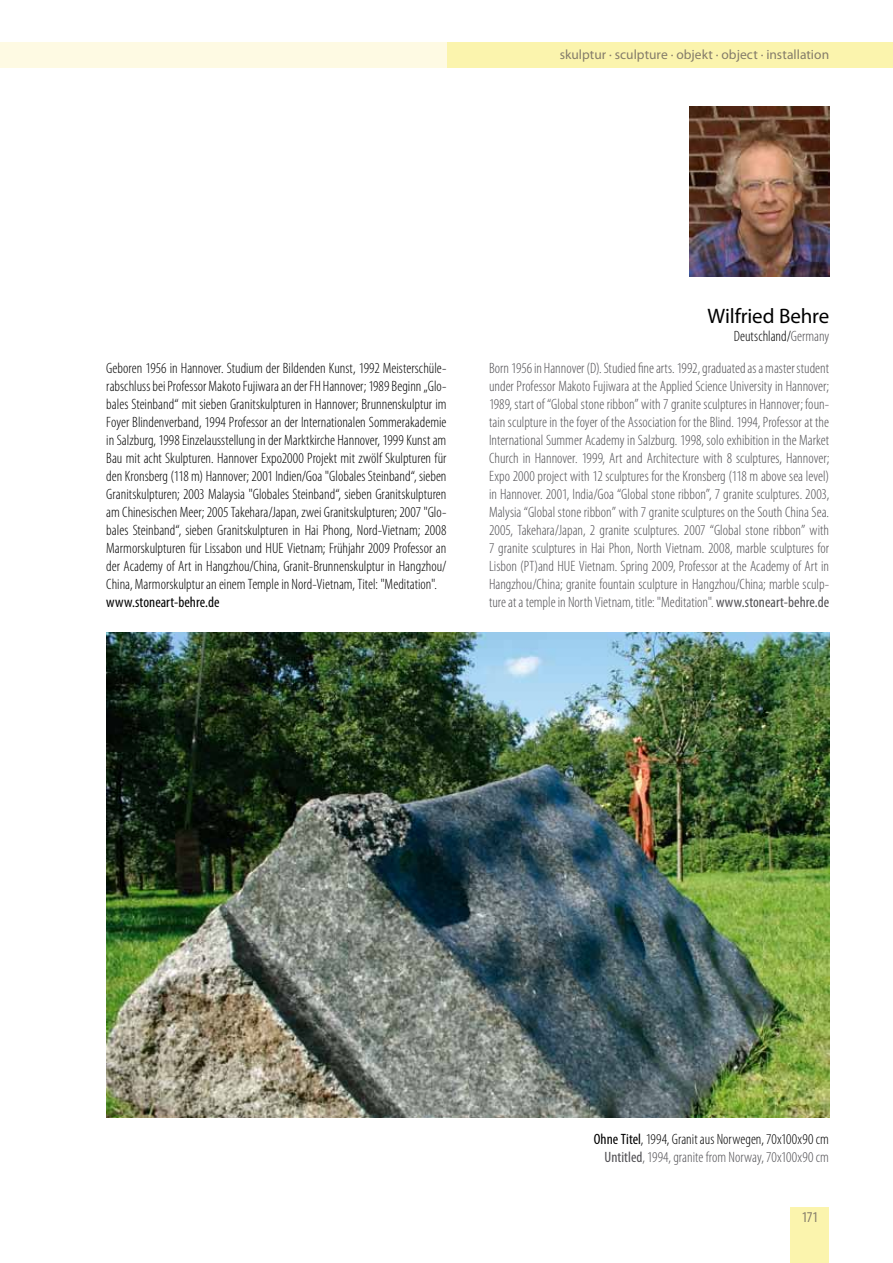
<style>
.page{position:relative;width:893px;height:1263px;background:#fff}
.page>*{position:absolute;margin:0;border:0;box-sizing:border-box;transform-origin:0 0}
.t1{font:21px "Myriad Pro";letter-spacing:-.005em;color:#000}
.t2{font:300 condensed 15px/18px "Myriad Pro";color:#000;text-align:justify}
.t3{font:300 condensed 15px/18px "Myriad Pro";letter-spacing:.005em;color:#504f53;text-align:justify}
.t4{font:condensed 15px "Myriad Pro";letter-spacing:.005em;color:#000}
.t5{font:condensed 15px "Myriad Pro";color:#847c6a}
.t6{font:13.5px "Myriad Pro";color:#847c6a}
.s1{color:#504f53}
.s2{font-weight:400}
.s3{font-weight:400;color:#504f53}
</style>
<div class="page">
<div style="left:791px;top:1208px;width:38px;height:55px;background:#fbf4ad"></div>
<div style="left:446px;top:43px;width:447px;height:25px;background:#fbf4ad"></div>
<div style="left:0;top:43px;width:446px;height:25px;background:#fefae3"></div>
<img style="left:690px;top:106px;width:139px;height:170px">
<img style="left:107px;top:633px;width:722px;height:485px">
<p class="t6" style="left:560px;top:46px;width:271px">skulptur · sculpture · objekt · object · installation</p>
<p class="t2" style="left:106px;top:359px;width:342px">Geboren 1956 in Hannover. Studium der Bildenden Kunst, 1992 Meisterschüle&shy;rabschluss bei Professor Makoto Fujiwara an der FH Hannover; 1989 Beginn „Glo&shy;bales Steinband“ mit sieben Granitskulpturen in Hannover; Brunnenskulptur im Foyer Blindenverband, 1994 Professor an der Internationalen Sommerakademie in Salzburg, 1998 Einzelausstellung in der Marktkirche Hannover, 1999 Kunst am Bau mit acht Skulpturen. Hannover Expo2000 Projekt mit zwölf Skulpturen für den Kronsberg (118 m) Hannover; 2001 Indien/Goa "Globales Steinband“, sieben Granitskulpturen; 2003 Malaysia "Globales Steinband“, sieben Granitskulpturen am Chinesischen Meer; 2005 Takehara/Japan, zwei Granitskulpturen; 2007 "Glo&shy;bales Steinband“, sieben Granitskulpturen in Hai Phong, Nord-Vietnam; 2008<br>Marmorskulpturen für Lissabon und HUE Vietnam; Frühjahr 2009 Professor an der Academy of Art in Hangzhou/China, Granit-Brunnenskulptur in Hangzhou/ China, Marmorskulptur an einem Temple in Nord-Vietnam, Titel: "Meditation".</p>
<p class="t4" style="left:106px;top:593px;width:115px">www.stoneart-behre.de</p>
<h1 class="t1" style="left:707px;top:303px;width:123px">Wilfried Behre</h1>
<p class="t2" style="left:734px;top:327px;width:97px">Deutschland/<span class="s1">Germany</span></p>
<p class="t3" style="left:489px;top:359px;width:342px">Born 1956 in Hannover (D). Studied fine arts. 1992, graduated as a master student under Professor Makoto Fujiwara at the Applied Science University in Hannover; 1989, start of “Global stone ribbon” with 7 granite sculptures in Hannover; foun&shy;tain sculpture in the foyer of the Association for the Blind. 1994, Professor at the International Summer Academy in Salzburg. 1998, solo exhibition in the Market Church in Hannover. 1999, Art and Architecture with 8 sculptures, Hannover; Expo 2000 project with 12 sculptures for the Kronsberg (118 m above sea level) in Hannover. 2001, India/Goa “Global stone ribbon”, 7 granite sculptures. 2003, Malysia “Global stone ribbon” with 7 granite sculptures on the South China Sea.<br>2005, Takehara/Japan, 2 granite sculptures. 2007 “Global stone ribbon” with 7 granite sculptures in Hai Phon, North Vietnam. 2008, marble sculptures for Lisbon (PT)and HUE Vietnam. Spring 2009, Professor at the Academy of Art in Hangzhou/China; granite fountain sculpture in Hangzhou/China; marble sculp&shy;ture at a temple in North Vietnam, title: "Meditation". <span class="s2">www.stoneart-behre.de</span></p>
<p class="t2" style="left:594px;top:1130px;width:237px;text-align:right"><span class="s2">Ohne Titel</span>, 1994, Granit aus Norwegen, 70x100x90 cm<br><span class="s3">Untitled</span><span class="s1">, 1994, granite from Norway, 70x100x90 cm</span></p>
<p class="t5" style="left:802px;top:1208px;width:18px">171</p>
</div>
